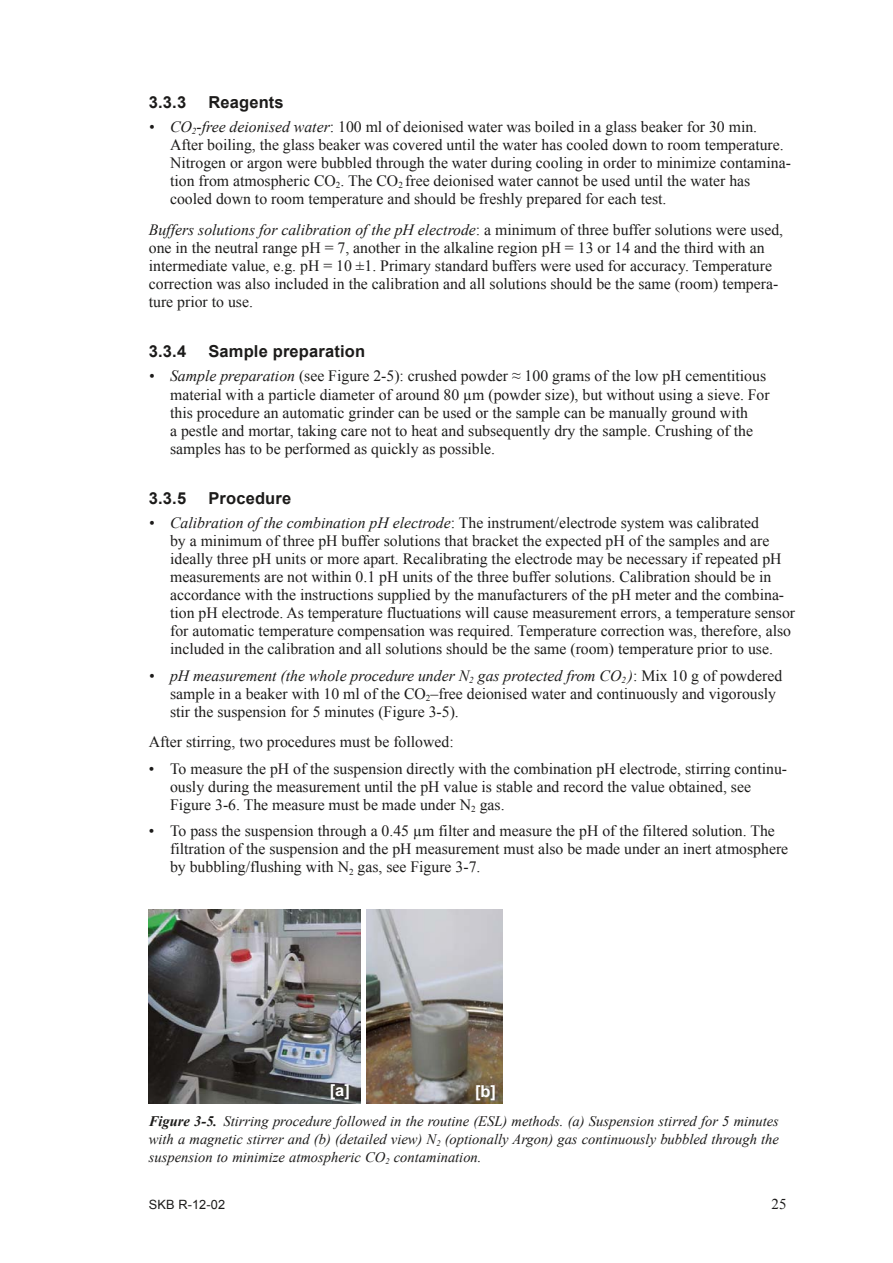
<style>
.page{position:relative;width:893px;height:1263px;background:#fff}
.page>*{position:absolute;margin:0;border:0;box-sizing:border-box;transform-origin:0 0}
.t1{font:700 16.5px "Arial";letter-spacing:.01em;color:#1c1b1a}
.t2{font:700 16.5px "Arial";color:#fff}
.t3{font:15.75px/18px "Times New Roman";color:#1c1b1a}
.t4{font:15px "Times New Roman";color:#1c1b1a}
.t5{font:italic 14.55px/18px "Times New Roman";color:#1c1b1a;text-align:justify}
.t6{font:12.75px "Arial";letter-spacing:.01em;color:#1c1b1a}
.s1{font-style:italic}
.s2{font-weight:700}
</style>
<div class="page">
<img style="left:149px;top:909px;width:212px;height:194px">
<img style="left:367px;top:910px;width:136px;height:193px">
<p class="t1" style="left:149px;top:91px;width:39px">3.3.3</p>
<p class="t1" style="left:208px;top:91px;width:77px">Reagents</p>
<p class="t3" style="left:170px;top:118px;width:622px;text-indent:-21px"><span class="s1">• CO</span><sub>2</sub><span class="s1">-free deionised water</span>: 100 ml of deionised water was boiled in a glass beaker for 30 min.<br>After boiling, the glass beaker was covered until the water has cooled down to room temperature.<br>Nitrogen or argon were bubbled through the water during cooling in order to minimize contamina&shy;tion from atmospheric CO<sub>2</sub>. The CO<sub>2</sub> free deionised water cannot be used until the water has cooled down to room temperature and should be freshly prepared for each test.</p>
<p class="t3" style="left:149px;top:220px;width:636px"><span class="s1">Buffers solutions for calibration of the pH electrode</span>: a minimum of three buffer solutions were used, one in the neutral range pH = 7, another in the alkaline region pH = 13 or 14 and the third with an intermediate value, e.g. pH = 10 ±1. Primary standard buffers were used for accuracy. Temperature correction was also included in the calibration and all solutions should be the same (room) tempera&shy;ture prior to use.</p>
<p class="t1" style="left:149px;top:340px;width:39px">3.3.4</p>
<p class="t1" style="left:208px;top:340px;width:158px">Sample preparation</p>
<p class="t3" style="left:170px;top:367px;width:601px;text-indent:-21px"><span class="s1">• Sample preparation</span> (see Figure 2-5): crushed powder ≈ 100 grams of the low pH cementitious material with a particle diameter of around 80 µm (powder size), but without using a sieve. For this procedure an automatic grinder can be used or the sample can be manually ground with<br>a pestle and mortar, taking care not to heat and subsequently dry the sample. Crushing of the samples has to be performed as quickly as possible.</p>
<p class="t1" style="left:149px;top:487px;width:39px">3.3.5</p>
<p class="t1" style="left:208px;top:487px;width:84px">Procedure</p>
<p class="t3" style="left:170px;top:514px;width:627px;text-indent:-21px"><span class="s1">• Calibration of the combination pH electrode</span>: The instrument/electrode system was calibrated<br>by a minimum of three pH buffer solutions that bracket the expected pH of the samples and are ideally three pH units or more apart. Recalibrating the electrode may be necessary if repeated pH measurements are not within 0.1 pH units of the three buffer solutions. Calibration should be in accordance with the instructions supplied by the manufacturers of the pH meter and the combina&shy;tion pH electrode. As temperature fluctuations will cause measurement errors, a temperature sensor for automatic temperature compensation was required. Temperature correction was, therefore, also included in the calibration and all solutions should be the same (room) temperature prior to use.</p>
<p class="t3" style="left:170px;top:666px;width:614px;text-indent:-21px"><span class="s1">• pH measurement (the whole procedure under N</span><sub>2</sub> <span class="s1">gas protected from CO</span><sub>2</sub> <span class="s1">)</span>: Mix 10 g of powdered sample in a beaker with 10 ml of the CO<sub>2</sub>–free deionised water and continuously and vigorously stir the suspension for 5 minutes (Figure 3-5).</p>
<p class="t3" style="left:149px;top:733px;width:306px">After stirring, two procedures must be followed:</p>
<p class="t3" style="left:170px;top:759px;width:618px;text-indent:-21px">• To measure the pH of the suspension directly with the combination pH electrode, stirring continu&shy;ously during the measurement until the pH value is stable and record the value obtained, see<br>Figure 3-6. The measure must be made under N<sub>2</sub> gas.</p>
<p class="t3" style="left:170px;top:822px;width:620px;text-indent:-21px">• To pass the suspension through a 0.45 µm filter and measure the pH of the filtered solution. The filtration of the suspension and the pH measurement must also be made under an inert atmosphere by bubbling/flushing with N<sub>2</sub> gas, see Figure 3-7.</p>
<p class="t2" style="left:330px;top:1080px;width:22px">[a]</p>
<p class="t2" style="left:475px;top:1081px;width:23px">[b]</p>
<p class="t5" style="left:149px;top:1112px;width:632px"><span class="s2">Figure 3-5.</span> Stirring procedure followed in the routine (ESL) methods. (a) Suspension stirred for 5 minutes with a magnetic stirrer and (b) (detailed view) N<sub>2</sub> (optionally Argon) gas continuously bubbled through the suspension to minimize atmospheric CO<sub>2</sub> contamination.</p>
<p class="t6" style="left:149px;top:1196px;width:78px">SKB R-12-02</p>
<p class="t4" style="left:772px;top:1194px;width:17px">25</p>
</div>
